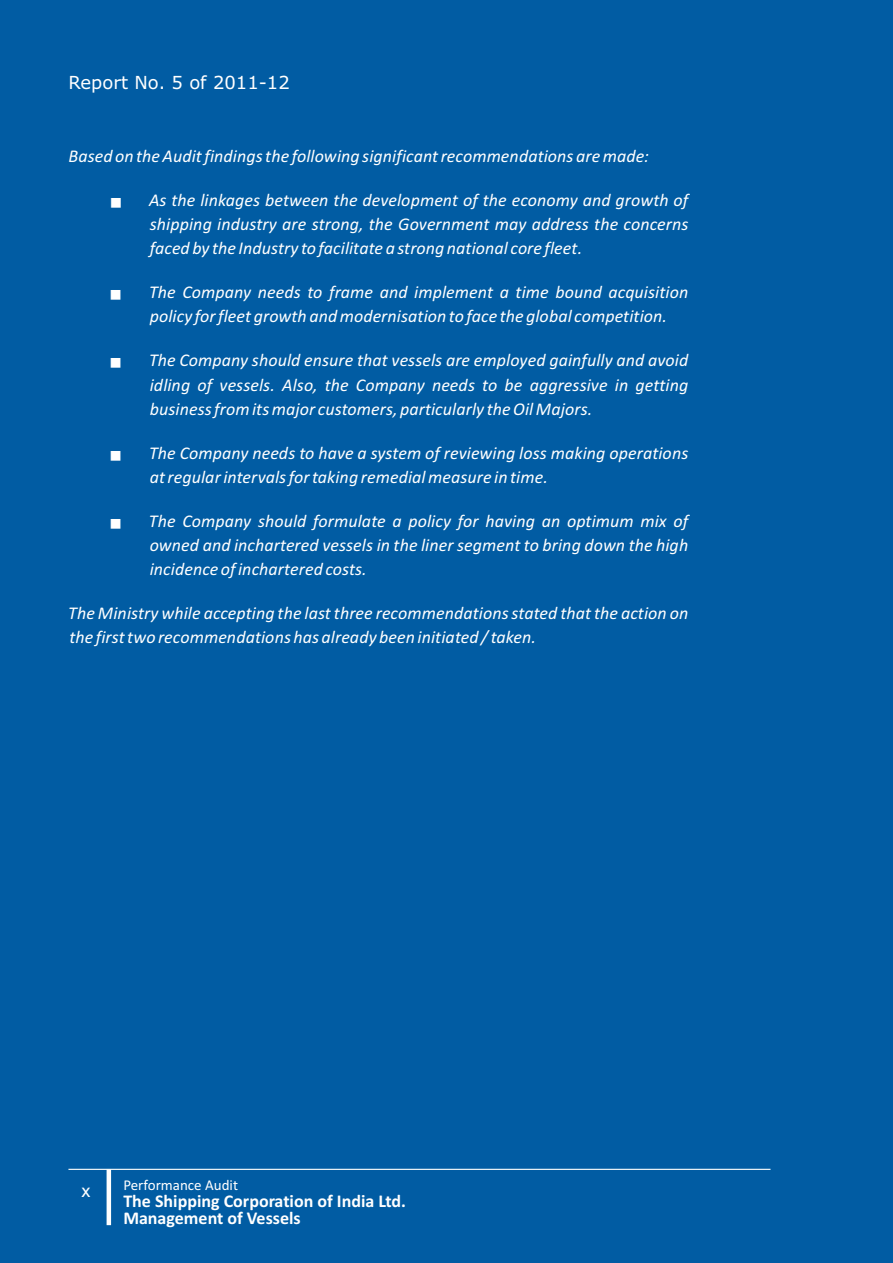
<style>
.page{position:relative;width:893px;height:1263px;background:#015ca3}
.page>*{position:absolute;margin:0;border:0;box-sizing:border-box;transform-origin:0 0}
.t1{font:italic 18px/24.2px "Calibri";letter-spacing:.005em;color:#fff;text-align:justify}
.t2{font:700 18px/17.5px "Calibri";color:#fff}
.t3{font:18px "Verdana";color:#fff}
.t4{font:18px "Arial";color:#fff}
.t5{font:15px "Calibri";color:#fff}
</style>
<div class="page">
<hr style="left:68px;top:1169px;width:702px;height:1px;background:#fff">
<hr style="left:107px;top:1169px;width:4px;height:56px;background:#fff">
<p class="t3" style="left:68px;top:75px;width:223px">Report No. 5 of 2011-12</p>
<p class="t1" style="left:68px;top:145px;width:582px">Based on the Audit findings the following significant recommendations are made:</p>
<p class="t1" style="left:150px;top:189px;width:540px;text-indent:-39px">■ As the linkages between the development of the economy and growth of shipping industry are strong, the Government may address the concerns faced by the Industry to facilitate a strong national core fleet.</p>
<p class="t1" style="left:150px;top:282px;width:540px;text-indent:-39px">■ The Company needs to frame and implement a time bound acquisition policy for fleet growth and modernisation to face the global competition.</p>
<p class="t1" style="left:150px;top:350px;width:540px;text-indent:-39px">■ The Company should ensure that vessels are employed gainfully and avoid idling of vessels. Also, the Company needs to be aggressive in getting business from its major customers, particularly the Oil Majors.</p>
<p class="t1" style="left:150px;top:442px;width:540px;text-indent:-39px">■ The Company needs to have a system of reviewing loss making operations at regular intervals for taking remedial measure in time.</p>
<p class="t1" style="left:150px;top:510px;width:540px;text-indent:-39px">■ The Company should formulate a policy for having an optimum mix of owned and inchartered vessels in the liner segment to bring down the high incidence of inchartered costs.</p>
<p class="t1" style="left:68px;top:602px;width:621px">The Ministry while accepting the last three recommendations stated that the action on the first two recommendations has already been initiated / taken.</p>
<p class="t4" style="left:82px;top:1184px;width:10px">x</p>
<p class="t5" style="left:123px;top:1178px;width:116px">Performance Audit</p>
<p class="t2" style="left:123px;top:1193px;width:284px">The Shipping Corporation of India Ltd.<br>Management of Vessels</p>
</div>
